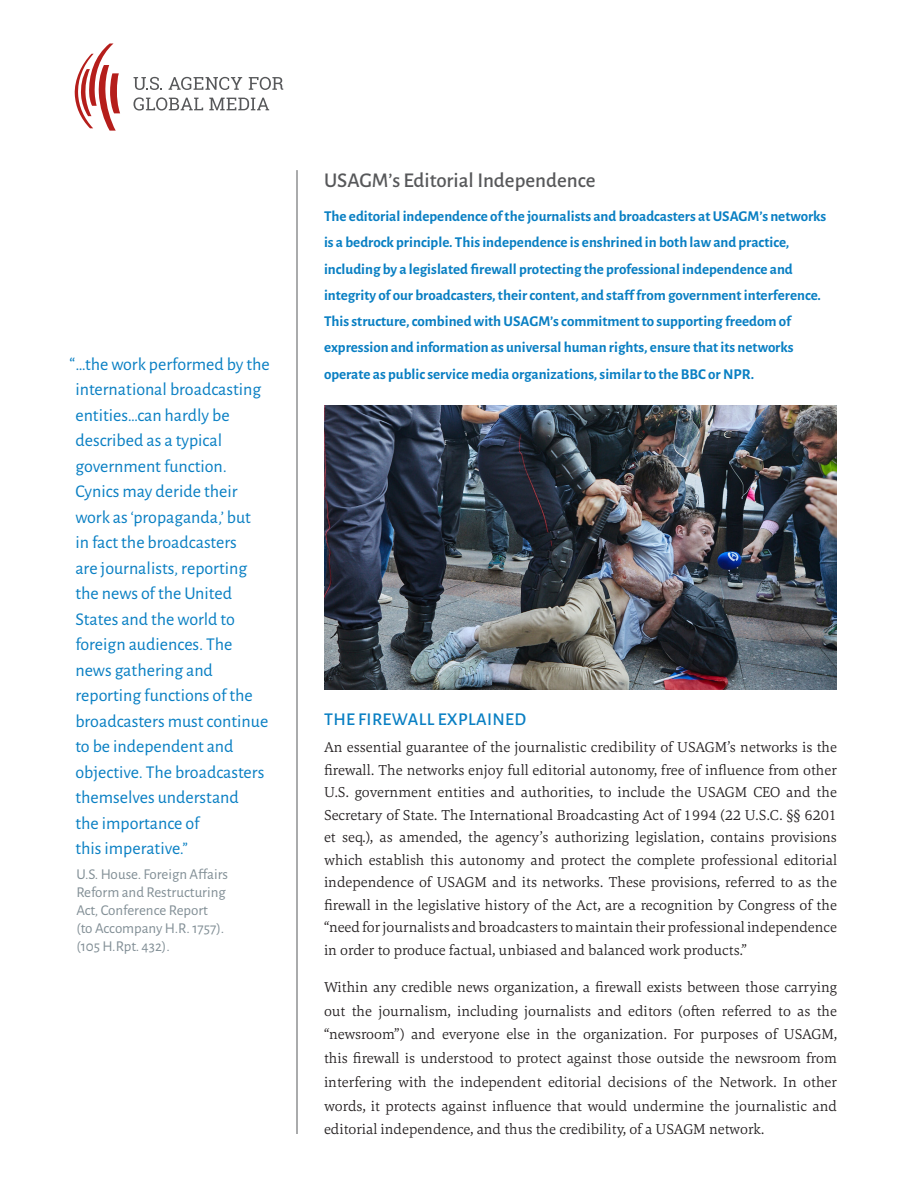
<style>
.page{position:relative;width:918px;height:1188px;background:#fff}
.page>*{position:absolute;margin:0;border:0;box-sizing:border-box;transform-origin:0 0}
.fact_sheet_title_AS{font:500 21px "Alegreya Sans";color:#57585a}
.quote_1{font:18px/25.5px "Alegreya Sans";color:#097fc3}
.subhead{font:500 18px "Alegreya Sans";letter-spacing:.02em;color:#097fc3}
.body_Carrara_Light_1{font:300 15px/22.5px "Carrara";color:#231f20;text-align:justify}
.Intro_Paragraph_Blue{font:700 15px/26.2px "Alegreya Sans";color:#097fc3}
.quote_2{font:15px/18px "Alegreya Sans";color:#828f96}
.s1{font-size:19.5px}
</style>
<div class="page">
<hr style="left:297px;top:170px;width:1px;height:964px;background:#57585a">
<img style="left:324px;top:406px;width:513px;height:283px">
<svg style="left:74px;top:44px;width:46px;height:87px"></svg>
<svg style="left:134px;top:77px;width:28px;height:13px"></svg>
<svg style="left:249px;top:77px;width:34px;height:13px"></svg>
<svg style="left:133px;top:97px;width:70px;height:14px"></svg>
<svg style="left:209px;top:98px;width:60px;height:12px"></svg>
<svg style="left:169px;top:77px;width:73px;height:13px"></svg>
<p class="quote_1" style="left:75px;top:350px;width:196px;text-indent:-6px"><span class="s1">“</span>…the work performed by the international broadcasting entities…can hardly be described as a typical government function.<br>Cynics may deride their work as ‘propaganda,’ but<br>in fact the broadcasters<br>are journalists, reporting the news of the United<br>States and the world to foreign audiences. The news gathering and reporting functions of the broadcasters must continue to be independent and objective. The broadcasters themselves understand<br>the importance of<br>this imperative.”</p>
<p class="quote_2" style="left:76px;top:864px;width:153px">U.S. House. Foreign Affairs<br>Reform and Restructuring<br>Act, Conference Report<br>(to Accompany H.R. 1757). (105 H.Rpt. 432).</p>
<p class="fact_sheet_title_AS" style="left:324px;top:165px;width:273px">USAGM’s Editorial Independence</p>
<p class="Intro_Paragraph_Blue" style="left:324px;top:202px;width:504px">The editorial independence of the journalists and broadcasters at USAGM’s networks is a bedrock principle. This independence is enshrined in both law and practice, including by a legislated firewall protecting the professional independence and integrity of our broadcasters, their content, and staff from government interference.<br>This structure, combined with USAGM’s commitment to supporting freedom of expression and information as universal human rights, ensure that its networks operate as public service media organizations, similar to the BBC or NPR.</p>
<p class="subhead" style="left:324px;top:707px;width:203px">THE FIREWALL EXPLAINED</p>
<p class="body_Carrara_Light_1" style="left:324px;top:736px;width:515px">An essential guarantee of the journalistic credibility of USAGM’s networks is the firewall. The networks enjoy full editorial autonomy, free of influence from other U.S. government entities and authorities, to include the USAGM CEO and the Secretary of State. The International Broadcasting Act of 1994 (22 U.S.C. §§ 6201 et seq.), as amended, the agency’s authorizing legislation, contains provisions which establish this autonomy and protect the complete professional editorial independence of USAGM and its networks. These provisions, referred to as the firewall in the legislative history of the Act, are a recognition by Congress of the “need for journalists and broadcasters to maintain their professional independence in order to produce factual, unbiased and balanced work products.”</p>
<p class="body_Carrara_Light_1" style="left:324px;top:975px;width:515px;line-height:23.7px">Within any credible news organization, a firewall exists between those carrying out the journalism, including journalists and editors (often referred to as the “newsroom”) and everyone else in the organization. For purposes of USAGM, this firewall is understood to protect against those outside the newsroom from interfering with the independent editorial decisions of the Network. In other words, it protects against influence that would undermine the journalistic and editorial independence, and thus the credibility, of a USAGM network.</p>
</div>
